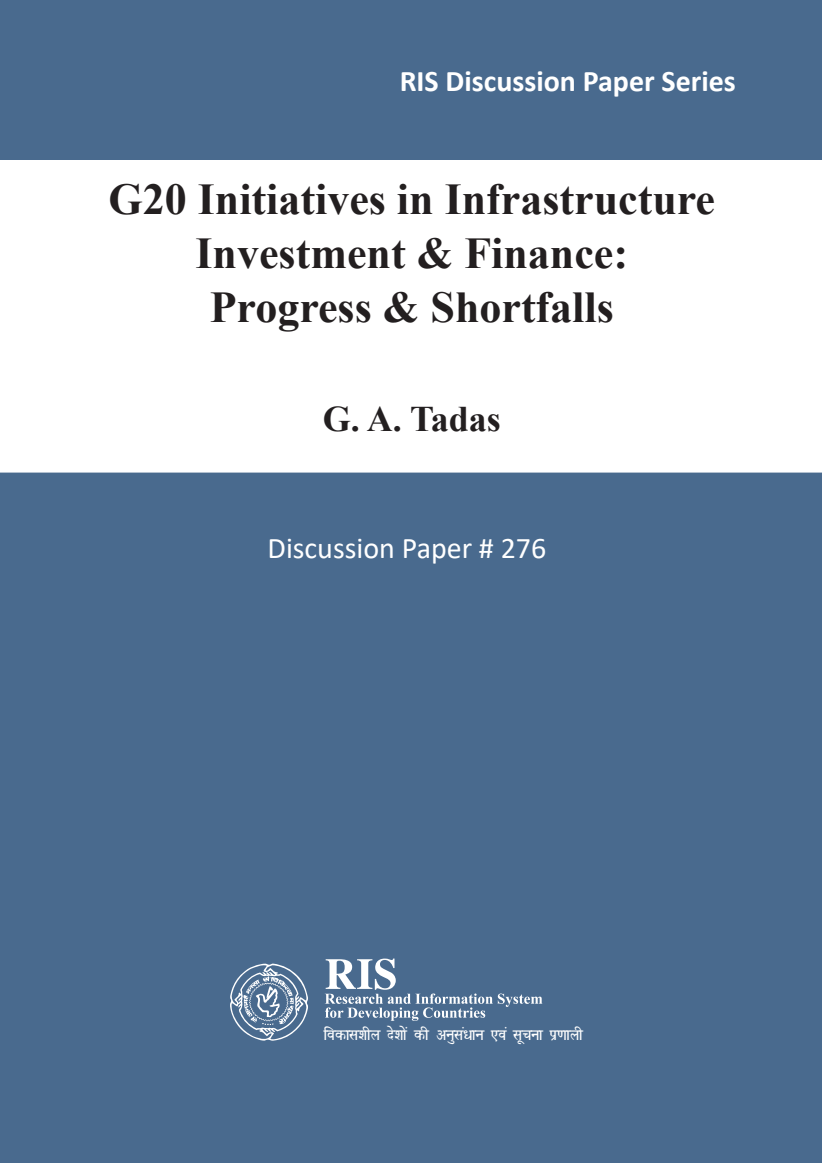
<style>
.page{position:relative;width:822px;height:1163px;background:#fff}
.page>*{position:absolute;margin:0;border:0;box-sizing:border-box;transform-origin:0 0}
.t1{font:700 44px/54px "Times New Roman";color:#231f20;text-align:center}
.t2{font:700 36px "Times New Roman";color:#231f20}
.t3{font:700 30px "Calibri";color:#fff}
.t4{font:30px "Calibri";color:#fff}
.t5{font:19px "Walkman Hindi 001 Normal";color:#fff;scale:.95 1}
</style>
<div class="page">
<div style="left:0;top:0;width:822px;height:1162px;background:#496a8e"></div>
<svg style="left:0;top:160px;width:822px;height:312px"></svg>
<svg style="left:230px;top:963px;width:78px;height:77px;background:#738ca8"></svg>
<svg style="left:325px;top:958px;width:217px;height:62px;background:#6883a1"></svg>
<p class="t3" style="left:400px;top:59px;width:338px">RIS Discussion Paper Series</p>
<p class="t1" style="left:109px;top:170px;width:608px">G20 Initiatives in Infrastructure<br>Investment &amp; Finance:<br>Progress &amp; Shortfalls</p>
<p class="t2" style="left:323px;top:393px;width:180px">G. A. Tadas</p>
<p class="t4" style="left:268px;top:527px;width:280px">Discussion Paper # 276</p>
<p class="t5" style="left:324px;top:1024px;width:274px">fodkl'khy ns'kksa dh vuqla/ku ,oa lwpuk iz.kkyh</p>
</div>
